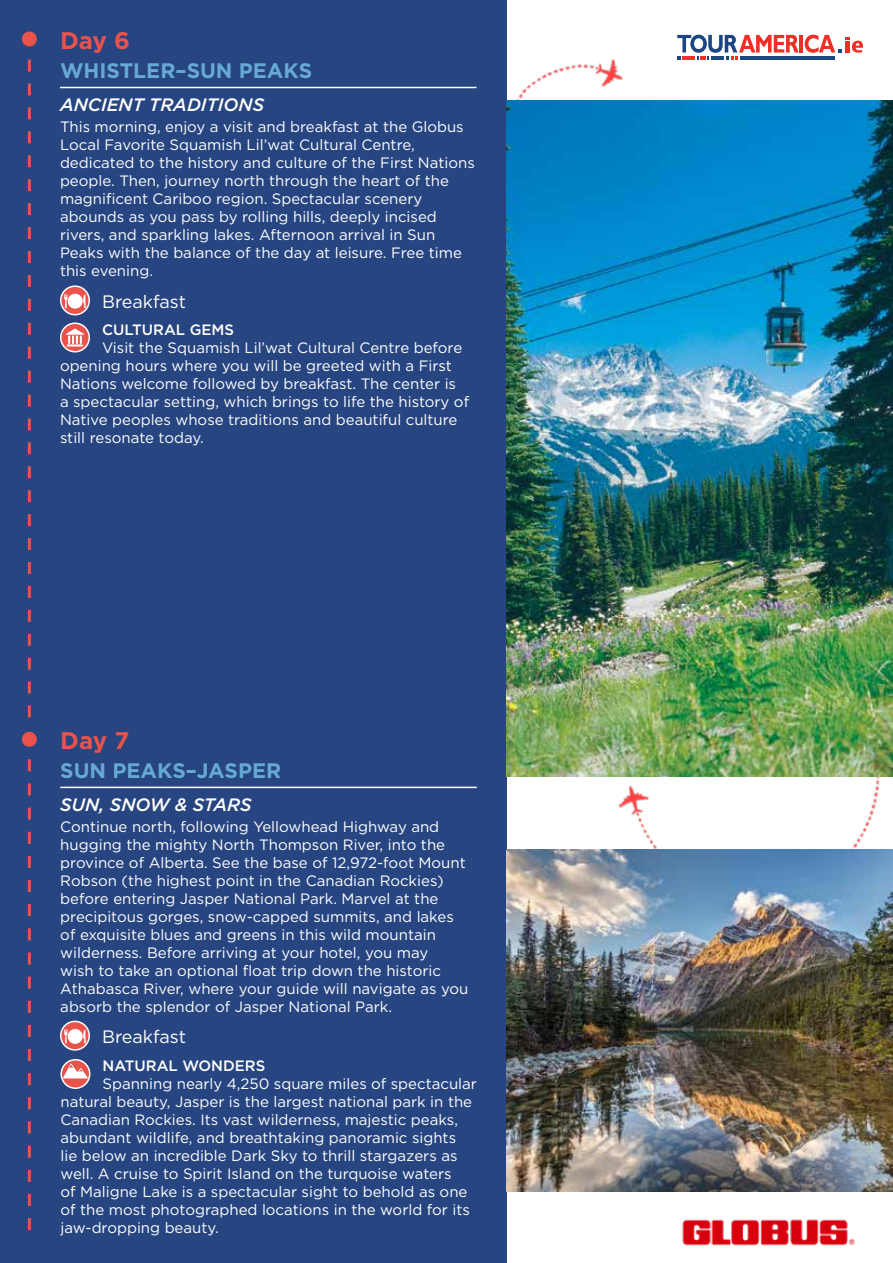
<style>
.page{position:relative;width:893px;height:1263px;background:#fff}
.page>*{position:absolute;margin:0;border:0;box-sizing:border-box;transform-origin:0 0}
.t1{font:700 24px "Gotham";letter-spacing:-.01em;color:#e9534b}
.t2{font:700 21px "Gotham";color:#66aad4}
.t3{font:italic 500 18px "Gotham";color:#fff}
.t4{font:18px "Gotham";color:#fff}
.t5{font:15px/18px "Gotham";color:#fff}
.t6{font:500 15px "Gotham";color:#fff}
</style>
<div class="page">
<img style="left:506px;top:776px;width:387px;height:73px">
<div style="left:0;top:0;width:506px;height:1263px;background:#274580"></div>
<img style="left:682px;top:1219px;width:173px;height:27px">
<hr style="left:799px;top:35px;width:4px;height:18px;background:#ed2f26">
<svg style="left:677px;top:35px;width:122px;height:25px"></svg>
<hr style="left:711px;top:56px;width:13px;height:4px;background:#1c4584">
<hr style="left:741px;top:56px;width:94px;height:4px;background:#1c4584">
<svg style="left:805px;top:35px;width:58px;height:18px"></svg>
<div style="left:22px;top:32px;width:15px;height:15px;background:#e9534b;border-radius:50%"></div>
<div style="left:22px;top:732px;width:15px;height:15px;background:#e9534b;border-radius:50%"></div>
<svg style="left:28px;top:60px;width:3px;height:657px"></svg>
<svg style="left:28px;top:759px;width:3px;height:471px"></svg>
<hr style="left:60px;top:87px;width:416px;height:1px;background:#fff">
<hr style="left:60px;top:787px;width:417px;height:1px;background:#fff">
<svg style="left:61px;top:286px;width:28px;height:29px"></svg>
<div style="left:60px;top:285px;width:30px;height:30px;border:2px solid #fff;border-radius:50%"></div>
<svg style="left:64px;top:294px;width:22px;height:15px"></svg>
<svg style="left:61px;top:1021px;width:28px;height:29px"></svg>
<div style="left:60px;top:1021px;width:30px;height:30px;border:2px solid #fff;border-radius:50%"></div>
<svg style="left:64px;top:1029px;width:22px;height:15px"></svg>
<svg style="left:61px;top:1060px;width:29px;height:28px"></svg>
<div style="left:60px;top:1059px;width:30px;height:30px;border:2px solid #fff;border-radius:50%"></div>
<svg style="left:63px;top:1063px;width:25px;height:15px"></svg>
<svg style="left:61px;top:323px;width:28px;height:29px"></svg>
<div style="left:60px;top:322px;width:30px;height:30px;border:2px solid #fff;border-radius:50%"></div>
<svg style="left:66px;top:328px;width:18px;height:18px"></svg>
<img style="left:506px;top:849px;width:387px;height:343px">
<img style="left:506px;top:100px;width:387px;height:676px">
<h1 class="t1" style="left:60px;top:25px;width:71px">Day 6</h1>
<h2 class="t2" style="left:60px;top:56px;width:254px">WHISTLER–SUN PEAKS</h2>
<p class="t3" style="left:60px;top:93px;width:206px">ANCIENT TRADITIONS</p>
<p class="t5" style="left:60px;top:118px;width:416px">This morning, enjoy a visit and breakfast at the Globus Local Favorite Squamish Lil’wat Cultural Centre, dedicated to the history and culture of the First Nations people. Then, journey north through the heart of the magnificent Cariboo region. Spectacular scenery abounds as you pass by rolling hills, deeply incised rivers, and sparkling lakes. Afternoon arrival in Sun Peaks with the balance of the day at leisure. Free time this evening.</p>
<p class="t4" style="left:102px;top:290px;width:86px">Breakfast</p>
<p class="t6" style="left:102px;top:319px;width:134px">CULTURAL GEMS</p>
<p class="t5" style="left:60px;top:338px;width:411px;text-indent:42px">Visit the Squamish Lil’wat Cultural Centre before opening hours where you will be greeted with a First Nations welcome followed by breakfast. The center is<br>a spectacular setting, which brings to life the history of Native peoples whose traditions and beautiful culture still resonate today.</p>
<h1 class="t1" style="left:60px;top:724px;width:70px">Day 7</h1>
<h2 class="t2" style="left:60px;top:756px;width:222px">SUN PEAKS–JASPER</h2>
<p class="t3" style="left:60px;top:793px;width:193px">SUN, SNOW &amp; STARS</p>
<p class="t5" style="left:60px;top:817px;width:410px">Continue north, following Yellowhead Highway and hugging the mighty North Thompson River, into the province of Alberta. See the base of 12,972-foot Mount Robson (the highest point in the Canadian Rockies) before entering Jasper National Park. Marvel at the precipitous gorges, snow-capped summits, and lakes of exquisite blues and greens in this wild mountain wilderness. Before arriving at your hotel, you may<br>wish to take an optional float trip down the historic Athabasca River, where your guide will navigate as you absorb the splendor of Jasper National Park.</p>
<p class="t4" style="left:102px;top:1025px;width:86px">Breakfast</p>
<p class="t6" style="left:102px;top:1056px;width:164px">NATURAL WONDERS</p>
<p class="t5" style="left:60px;top:1074px;width:418px;text-indent:42px">Spanning nearly 4,250 square miles of spectacular natural beauty, Jasper is the largest national park in the Canadian Rockies. Its vast wilderness, majestic peaks, abundant wildlife, and breathtaking panoramic sights<br>lie below an incredible Dark Sky to thrill stargazers as well. A cruise to Spirit Island on the turquoise waters<br>of Maligne Lake is a spectacular sight to behold as one of the most photographed locations in the world for its jaw-dropping beauty.</p>
</div>
